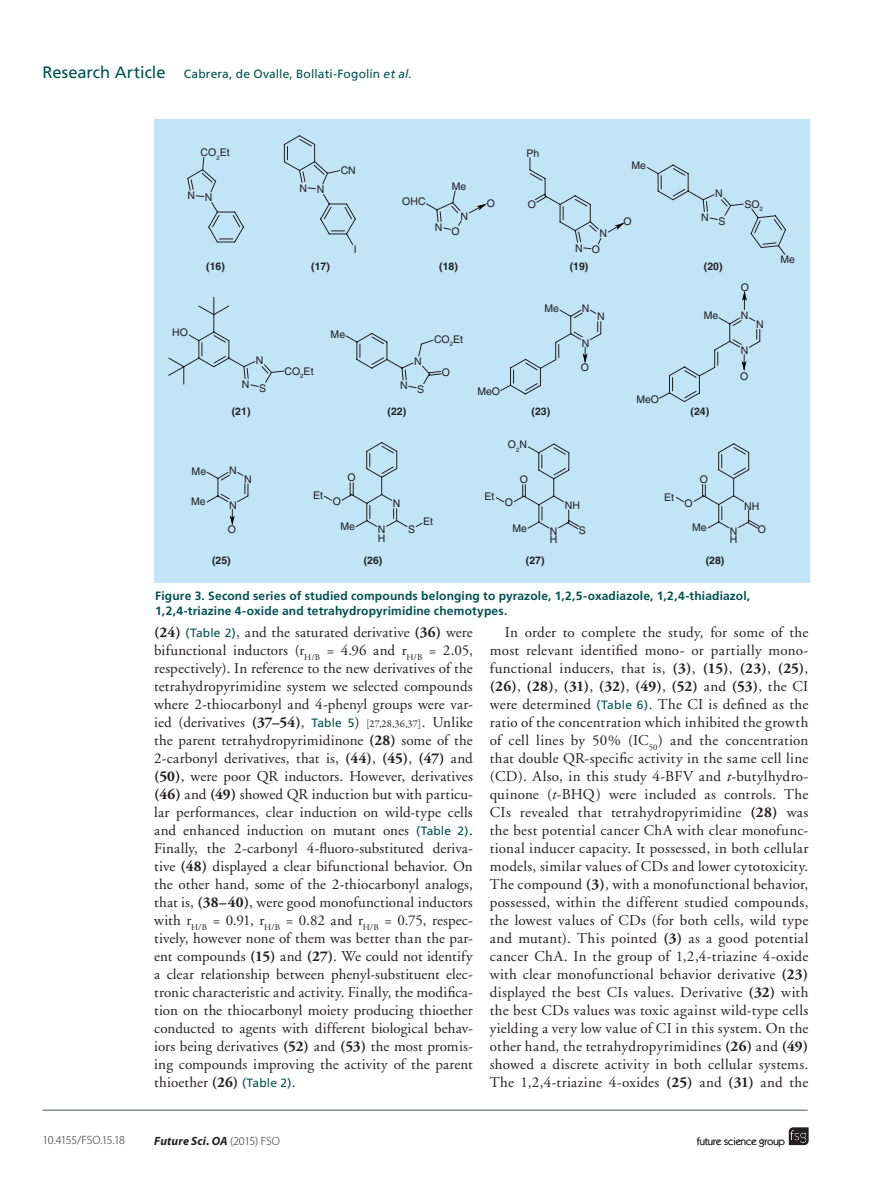
<style>
.page{position:relative;width:885px;height:1191px;background:#fff}
.page>*{position:absolute;margin:0;border:0;box-sizing:border-box;transform-origin:0 0}
.t1{font:15px/18px "Adobe Garamond";letter-spacing:.015em;color:#231f20;text-align:justify}
.t2{font:700 12px/15px "Frutiger";letter-spacing:.01em;color:#005051}
.t3{font:12px "Frutiger";letter-spacing:.01em;color:#005051}
.t4{font:italic 700 12px "Myriad Pro";letter-spacing:.01em;color:#231f20}
.t5{font:300 12px "Myriad Pro";letter-spacing:-.05em;color:#231f20}
.t6{font:10.5px/8.6px "Helvetica LT Std";color:#231f20}
.t7{font:700 10.5px "Helvetica LT Std";color:#231f20}
.t8{font:10.5px "Itc Kabel";color:#231f20}
.s1{font-size:16.5px}
.s2{font-style:italic}
.s3{font-family:"Adobe Garamond";font-style:italic;font-size:15px}
.s4{font-weight:700}
.s5{font-family:"Frutiger";font-size:12px;color:#005051}
.s6{font-family:"Garamond Premr Pro";font-size:10.5px}
.s7{font-family:"Frutiger";font-size:13.5px;color:#fff}
.s8{font-weight:300;font-style:normal}
</style>
<div class="page">
<svg style="left:788px;top:1127px;width:20px;height:18px"></svg>
<hr style="left:43px;top:1109px;width:764px;height:1px;background:#52555a">
<div style="left:154px;top:119px;width:655px;height:464px;background:#c1e4f7"></div>
<svg style="left:202px;top:135px;width:329px;height:29px"></svg>
<svg style="left:168px;top:164px;width:618px;height:231px"></svg>
<svg style="left:582px;top:352px;width:5px;height:12px"></svg>
<svg style="left:658px;top:317px;width:102px;height:85px"></svg>
<svg style="left:741px;top:290px;width:6px;height:20px"></svg>
<svg style="left:206px;top:471px;width:43px;height:55px"></svg>
<svg style="left:323px;top:442px;width:436px;height:87px"></svg>
<p class="t3" style="left:43px;top:67px;width:371px"><span class="s1">Research Article</span> Cabrera, de Ovalle, Bollati-Fogolín <span class="s2">et al</span><span class="s3">.</span></p>
<p class="t6" style="left:201px;top:148px;width:31px">CO<sub>2</sub>Et</p>
<p class="t6" style="left:188px;top:192px;width:26px">N N</p>
<p class="t6" style="left:299px;top:184px;width:26px">N N</p>
<p class="t6" style="left:340px;top:166px;width:17px">CN</p>
<p class="t6" style="left:354px;top:245px;width:4px">I</p>
<p class="t6" style="left:452px;top:182px;width:16px">Me</p>
<p class="t6" style="left:402px;top:197px;width:25px">OHC</p>
<p class="t6" style="left:486px;top:199px;width:10px">O</p>
<p class="t6" style="left:460px;top:212px;width:9px">N</p>
<p class="t6" style="left:435px;top:225px;width:26px">N O</p>
<p class="t6" style="left:526px;top:149px;width:14px">Ph</p>
<p class="t6" style="left:528px;top:200px;width:10px">O</p>
<p class="t6" style="left:575px;top:244px;width:9px">N</p>
<p class="t6" style="left:599px;top:229px;width:9px">N</p>
<p class="t6" style="left:591px;top:245px;width:10px">O</p>
<p class="t6" style="left:631px;top:161px;width:16px">Me</p>
<p class="t6" style="left:715px;top:189px;width:9px">N</p>
<p class="t6" style="left:623px;top:217px;width:10px">O</p>
<p class="t6" style="left:701px;top:215px;width:26px">N S</p>
<p class="t7" style="left:206px;top:260px;width:20px">(16)</p>
<p class="t7" style="left:311px;top:260px;width:20px">(17)</p>
<p class="t7" style="left:439px;top:260px;width:20px">(18)</p>
<p class="t7" style="left:569px;top:260px;width:20px">(19)</p>
<p class="t7" style="left:703px;top:260px;width:20px">(20)</p>
<p class="t6" style="left:172px;top:328px;width:17px">HO</p>
<p class="t6" style="left:256px;top:356px;width:9px">N</p>
<p class="t6" style="left:242px;top:382px;width:26px">N S</p>
<p class="t6" style="left:284px;top:366px;width:31px">CO<sub>2</sub>Et</p>
<p class="t6" style="left:330px;top:330px;width:16px">Me</p>
<p class="t6" style="left:414px;top:357px;width:9px">N</p>
<p class="t6" style="left:400px;top:383px;width:26px">N S</p>
<p class="t6" style="left:434px;top:335px;width:31px">CO<sub>2</sub>Et</p>
<p class="t6" style="left:441px;top:368px;width:10px">O</p>
<p class="t6" style="left:477px;top:387px;width:24px">MeO</p>
<p class="t6" style="left:544px;top:304px;width:16px">Me</p>
<p class="t6" style="left:582px;top:304px;width:9px">N</p>
<p class="t6" style="left:582px;top:338px;width:9px">N</p>
<p class="t6" style="left:580px;top:363px;width:10px">O</p>
<p class="t6" style="left:597px;top:312px;width:9px">N</p>
<p class="t6" style="left:636px;top:395px;width:24px">MeO</p>
<p class="t6" style="left:703px;top:311px;width:16px">Me</p>
<p class="t7" style="left:232px;top:404px;width:20px">(21)</p>
<p class="t7" style="left:387px;top:404px;width:20px">(22)</p>
<p class="t7" style="left:531px;top:404px;width:20px">(23)</p>
<p class="t7" style="left:690px;top:404px;width:20px">(24)</p>
<p class="t6" style="left:508px;top:440px;width:21px">O<sub>2</sub>N</p>
<p class="t6" style="left:229px;top:466px;width:9px">N</p>
<p class="t6" style="left:192px;top:466px;width:16px">Me</p>
<p class="t6" style="left:191px;top:497px;width:16px">Me</p>
<p class="t6" style="left:229px;top:501px;width:9px">N</p>
<p class="t6" style="left:244px;top:474px;width:9px">N</p>
<p class="t6" style="left:313px;top:491px;width:11px">Et</p>
<p class="t6" style="left:347px;top:473px;width:10px">O</p>
<p class="t6" style="left:333px;top:497px;width:10px">O</p>
<p class="t6" style="left:393px;top:499px;width:9px">N</p>
<p class="t6" style="left:484px;top:492px;width:11px">Et</p>
<p class="t6" style="left:520px;top:475px;width:10px">O</p>
<p class="t6" style="left:504px;top:498px;width:10px">O</p>
<p class="t6" style="left:565px;top:501px;width:17px">NH</p>
<p class="t6" style="left:664px;top:493px;width:11px">Et</p>
<p class="t6" style="left:684px;top:498px;width:10px">O</p>
<p class="t6" style="left:700px;top:475px;width:10px">O</p>
<p class="t6" style="left:744px;top:200px;width:20px">SO<sub>2</sub></p>
<p class="t6" style="left:740px;top:283px;width:10px">O</p>
<p class="t6" style="left:740px;top:311px;width:9px">N</p>
<p class="t6" style="left:740px;top:346px;width:9px">N</p>
<p class="t6" style="left:740px;top:371px;width:10px">O</p>
<p class="t6" style="left:756px;top:320px;width:9px">N</p>
<p class="t6" style="left:744px;top:501px;width:17px">NH</p>
<p class="t6" style="left:228px;top:525px;width:10px">O</p>
<p class="t6" style="left:340px;top:522px;width:16px">Me</p>
<p class="t6" style="left:378px;top:525px;width:9px">N<br>H</p>
<p class="t6" style="left:408px;top:525px;width:9px">S</p>
<p class="t6" style="left:423px;top:517px;width:11px">Et</p>
<p class="t6" style="left:512px;top:524px;width:16px">Me</p>
<p class="t6" style="left:550px;top:527px;width:9px">N<br>H</p>
<p class="t6" style="left:578px;top:526px;width:9px">S</p>
<p class="t6" style="left:692px;top:523px;width:16px">Me</p>
<p class="t6" style="left:729px;top:526px;width:9px">N<br>H</p>
<p class="t6" style="left:757px;top:525px;width:10px">O</p>
<p class="t7" style="left:212px;top:553px;width:20px">(25)</p>
<p class="t7" style="left:364px;top:553px;width:20px">(26)</p>
<p class="t7" style="left:526px;top:553px;width:20px">(27)</p>
<p class="t7" style="left:705px;top:553px;width:20px">(28)</p>
<p class="t2" style="left:155px;top:588px;width:596px">Figure 3. Second series of studied compounds belonging to pyrazole, 1,2,5-oxadiazole, 1,2,4-thiadiazol,<br>1,2,4-triazine 4-oxide and tetrahydropyrimidine chemotypes.</p>
<p class="t6" style="left:780px;top:255px;width:16px">Me</p>
<p class="t1" style="left:154px;top:623px;width:320px"><span class="s4">(24)</span> <span class="s5">(Table 2)</span>, and the saturated derivative <span class="s4">(36)</span> were bifunctional inductors (r<sub>H/B</sub> = 4.96 and r<sub>H/B</sub> = 2.05, respectively). In reference to the new derivatives of the tetrahydropyrimidine system we selected compounds where 2-thiocarbonyl and 4-phenyl groups were var&shy;ied (derivatives <span class="s4">(37–54)</span>, <span class="s5">Table 5</span>) <span class="s6">[27,28,36,37]</span>. Unlike the parent tetrahydropyrimidinone <span class="s4">(28)</span> some of the 2-carbonyl derivatives, that is, <span class="s4">(44)</span>, <span class="s4">(45)</span>, <span class="s4">(47)</span> and <span class="s4">(50)</span>, were poor QR inductors. However, derivatives <span class="s4">(46)</span> and <span class="s4">(49)</span> showed QR induction but with particu&shy;lar performances, clear induction on wild-type cells and enhanced induction on mutant ones <span class="s5">(Table 2)</span>.<br>Finally, the 2-carbonyl 4-fluoro-substituted deriva&shy;tive <span class="s4">(48)</span> displayed a clear bifunctional behavior. On the other hand, some of the 2-thiocarbonyl analogs, that is, <span class="s4">(38–40)</span>, were good monofunctional inductors with r<sub>H/B</sub> = 0.91, r<sub>H/B</sub> = 0.82 and r<sub>H/B</sub> = 0.75, respec&shy;tively, however none of them was better than the par&shy;ent compounds <span class="s4">(15)</span> and <span class="s4">(27)</span>. We could not identify a clear relationship between phenyl-substituent elec&shy;tronic characteristic and activity. Finally, the modifica&shy;tion on the thiocarbonyl moiety producing thioether conducted to agents with different biological behav&shy;iors being derivatives <span class="s4">(52)</span> and <span class="s4">(53)</span> the most promis&shy;ing compounds improving the activity of the parent thioether <span class="s4">(26)</span> <span class="s5">(Table 2)</span>.<span class="s7">.</span></p>
<p class="t1" style="left:489px;top:623px;width:320px;text-indent:15px">In order to complete the study, for some of the most relevant identified mono- or partially mono&shy;functional inducers, that is, <span class="s4">(3)</span>, <span class="s4">(15)</span>, <span class="s4">(23)</span>, <span class="s4">(25)</span>, <span class="s4">(26)</span>, <span class="s4">(28)</span>, <span class="s4">(31)</span>, <span class="s4">(32)</span>, <span class="s4">(49)</span>, <span class="s4">(52)</span> and <span class="s4">(53)</span>, the CI were determined <span class="s5">(Table 6)</span>. The CI is defined as the ratio of the concentration which inhibited the growth of cell lines by 50% (IC<sub>50</sub>) and the concentration that double QR-specific activity in the same cell line (CD). Also, in this study 4-BFV and <span class="s2">t</span>-butylhydro&shy;quinone (<span class="s2">t</span>-BHQ) were included as controls. The CIs revealed that tetrahydropyrimidine <span class="s4">(28)</span> was the best potential cancer ChA with clear monofunc&shy;tional inducer capacity. It possessed, in both cellular models, similar values of CDs and lower cytotoxicity.<br>The compound <span class="s4">(3)</span>, with a monofunctional behavior, possessed, within the different studied compounds, the lowest values of CDs (for both cells, wild type and mutant). This pointed <span class="s4">(3)</span> as a good potential cancer ChA. In the group of 1,2,4-triazine 4-oxide with clear monofunctional behavior derivative <span class="s4">(23) </span>displayed the best CIs values. Derivative <span class="s4">(32)</span> with the best CDs values was toxic against wild-type cells yielding a very low value of CI in this system. On the other hand, the tetrahydropyrimidines <span class="s4">(26)</span> and <span class="s4">(49) </span>showed a discrete activity in both cellular systems.<br>The 1,2,4-triazine 4-oxides <span class="s4">(25)</span> and <span class="s4">(31)</span> and the</p>
<p class="t5" style="left:43px;top:1133px;width:84px">10.4155/FSO.15.18</p>
<p class="t4" style="left:154px;top:1132px;width:127px">Future Sci. OA <span class="s8">(2015) FSO</span></p>
<p class="t8" style="left:696px;top:1135px;width:90px">future science group</p>
</div>
